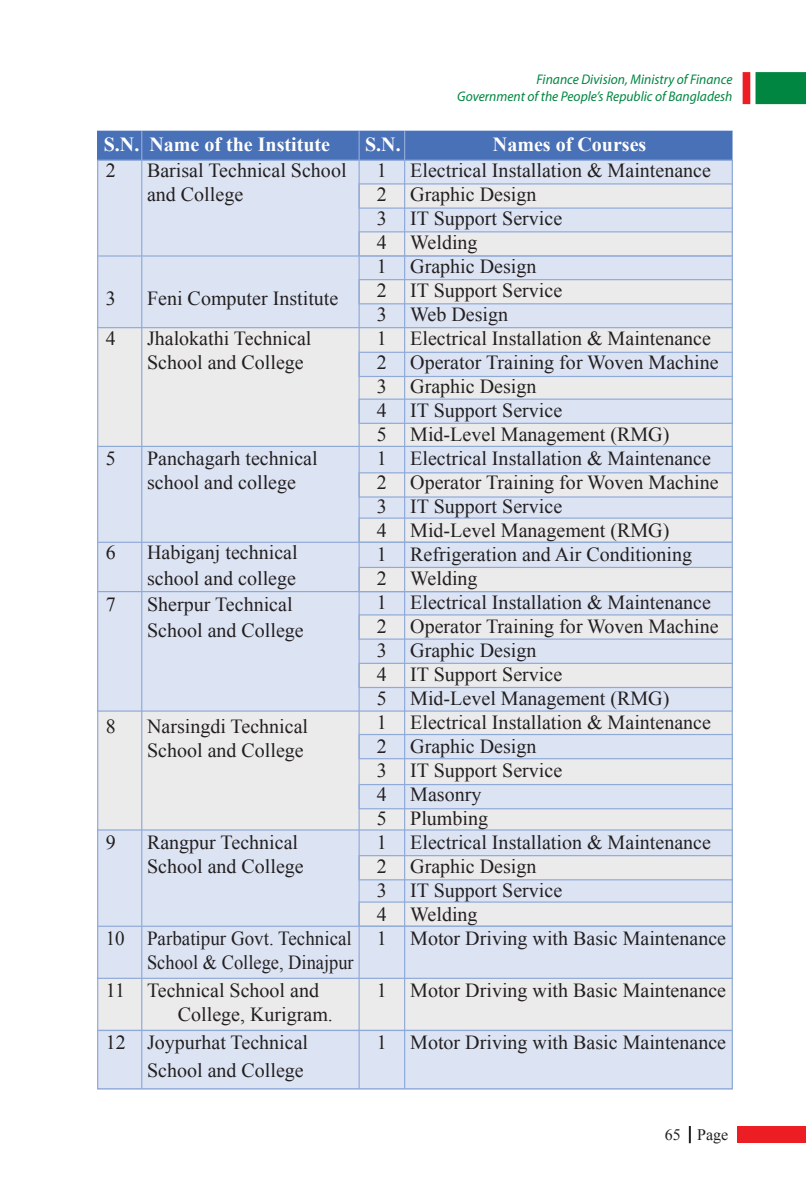
<style>
.page{position:relative;width:806px;height:1202px;background:#fff}
.page>*{position:absolute;margin:0;border:0;box-sizing:border-box;transform-origin:0 0}
.t1{font:20px/24px "Times New Roman";color:#231f20}
.t2{font:20px/24px "Times New Roman";color:#231f20;text-align:right;scale:.95 1}
.t3{font:700 20px "Times New Roman";color:#fff}
.t4{font:16px "Times New Roman";color:#231f20}
.t5{font:italic 14px/16.8px "Myriad Pro";color:#008641;text-align:right}
</style>
<div class="page">
<svg style="left:742px;top:72px;width:7px;height:32px"></svg>
<div style="left:755px;top:72px;width:50px;height:32px;background:#008641"></div>
<svg style="left:688px;top:1126px;width:2px;height:17px"></svg>
<div style="left:737px;top:1126px;width:68px;height:16px;background:#ed1d24"></div>
<div style="left:97px;top:130px;width:635px;height:959px;background:#ebebec;border:1px solid #90aad8"></div>
<div style="left:98px;top:131px;width:633px;height:29px;background:#4971b8"></div>
<div style="left:97px;top:160px;width:635px;height:168px;background:#dce4f4;border:1px solid #90aad8"></div>
<div style="left:97px;top:446px;width:635px;height:266px;background:#dce4f4;border:1px solid #90aad8"></div>
<div style="left:97px;top:829px;width:635px;height:150px;background:#dce4f4;border:1px solid #90aad8"></div>
<div style="left:97px;top:1030px;width:635px;height:59px;background:#dce4f4;border:1px solid #90aad8"></div>
<div style="left:358px;top:183px;width:374px;height:26px;background:#ebebec;border:1px solid #90aad8"></div>
<div style="left:358px;top:231px;width:374px;height:26px;background:#ebebec;border:1px solid #90aad8"></div>
<div style="left:358px;top:352px;width:374px;height:25px;background:#dce4f4;border:1px solid #90aad8"></div>
<div style="left:358px;top:399px;width:374px;height:25px;background:#dce4f4;border:1px solid #90aad8"></div>
<div style="left:358px;top:734px;width:374px;height:25px;background:#dce4f4;border:1px solid #90aad8"></div>
<div style="left:358px;top:784px;width:374px;height:25px;background:#dce4f4;border:1px solid #90aad8"></div>
<div style="left:358px;top:279px;width:374px;height:25px;background:#ebebec;border:1px solid #90aad8"></div>
<div style="left:358px;top:472px;width:374px;height:26px;background:#ebebec;border:1px solid #90aad8"></div>
<div style="left:358px;top:517px;width:374px;height:26px;background:#ebebec;border:1px solid #90aad8"></div>
<div style="left:358px;top:567px;width:374px;height:25px;background:#ebebec;border:1px solid #90aad8"></div>
<div style="left:358px;top:614px;width:374px;height:26px;background:#ebebec;border:1px solid #90aad8"></div>
<div style="left:358px;top:663px;width:374px;height:25px;background:#ebebec;border:1px solid #90aad8"></div>
<div style="left:358px;top:855px;width:374px;height:25px;background:#ebebec;border:1px solid #90aad8"></div>
<div style="left:358px;top:901px;width:374px;height:26px;background:#ebebec;border:1px solid #90aad8"></div>
<hr style="left:141px;top:131px;width:1px;height:958px;background:#90aad8">
<hr style="left:358px;top:131px;width:1px;height:958px;background:#90aad8">
<hr style="left:404px;top:131px;width:1px;height:958px;background:#90aad8">
<hr style="left:98px;top:255px;width:633px;height:2px;background:#90aad8">
<hr style="left:98px;top:542px;width:633px;height:1px;background:#90aad8">
<hr style="left:98px;top:591px;width:633px;height:1px;background:#90aad8">
<hr style="left:98px;top:926px;width:633px;height:1px;background:#90aad8">
<hr style="left:98px;top:1030px;width:633px;height:1px;background:#90aad8">
<p class="t5" style="left:457px;top:71px;width:276px">Finance Division, Ministry of Finance<br>Government of the People’s Republic of Bangladesh</p>
<p class="t3" style="left:104px;top:130px;width:228px">S.N. Name of the Institute</p>
<p class="t3" style="left:365px;top:130px;width:37px">S.N.</p>
<p class="t3" style="left:492px;top:130px;width:155px">Names of Courses</p>
<p class="t1" style="left:106px;top:158px;width:11px">2</p>
<p class="t1" style="left:147px;top:158px;width:201px">Barisal Technical School and College</p>
<p class="t1" style="left:376px;top:158px;width:350px">1 Electrical Installation &amp; Maintenance<br>2 Graphic Design<br>3 IT Support Service<br>4 Welding<br>1 Graphic Design<br>2 IT Support Service<br>3 Web Design<br>1 Electrical Installation &amp; Maintenance<br>2 Operator Training for Woven Machine<br>3 Graphic Design<br>4 IT Support Service<br>5 Mid-Level Management (RMG)<br>1 Electrical Installation &amp; Maintenance<br>2 Operator Training for Woven Machine<br>3 IT Support Service<br>4 Mid-Level Management (RMG)<br>1 Refrigeration and Air Conditioning<br>2 Welding<br>1 Electrical Installation &amp; Maintenance<br>2 Operator Training for Woven Machine<br>3 Graphic Design<br>4 IT Support Service<br>5 Mid-Level Management (RMG)<br>1 Electrical Installation &amp; Maintenance<br>2 Graphic Design<br>3 IT Support Service<br>4 Masonry<br>5 Plumbing<br>1 Electrical Installation &amp; Maintenance<br>2 Graphic Design<br>3 IT Support Service<br>4 Welding<br>1 Motor Driving with Basic Maintenance</p>
<p class="t1" style="left:376px;top:978px;width:350px">1 Motor Driving with Basic Maintenance</p>
<p class="t1" style="left:376px;top:1030px;width:350px">1 Motor Driving with Basic Maintenance</p>
<p class="t1" style="left:106px;top:286px;width:11px">3</p>
<p class="t1" style="left:147px;top:286px;width:193px">Feni Computer Institute</p>
<p class="t1" style="left:106px;top:326px;width:11px">4</p>
<p class="t1" style="left:147px;top:326px;width:166px">Jhalokathi Technical<br>School and College</p>
<p class="t1" style="left:106px;top:446px;width:11px">5</p>
<p class="t1" style="left:147px;top:446px;width:172px">Panchagarh technical school and college</p>
<p class="t1" style="left:106px;top:540px;width:11px">6</p>
<p class="t1" style="left:147px;top:539px;width:152px;line-height:26px">Habiganj technical school and college</p>
<p class="t1" style="left:106px;top:592px;width:11px">7</p>
<p class="t1" style="left:147px;top:591px;width:158px;line-height:26px">Sherpur Technical<br>School and College</p>
<p class="t1" style="left:106px;top:714px;width:11px">8</p>
<p class="t1" style="left:147px;top:714px;width:162px">Narsingdi Technical<br>School and College</p>
<p class="t1" style="left:106px;top:830px;width:11px">9</p>
<p class="t1" style="left:147px;top:830px;width:158px">Rangpur Technical<br>School and College</p>
<p class="t2" style="left:106px;top:926px;width:262px">10 Parbatipur Govt. Technical<br>School &amp; College, Dinajpur</p>
<p class="t1" style="left:178px;top:978px;width:156px;text-indent:-72px">11 Technical School and<br>College, Kurigram.</p>
<p class="t1" style="left:106px;top:1028px;width:204px;line-height:28px;text-align:right">12 Joypurhat Technical<br>School and College</p>
<p class="t4" style="left:664px;top:1124px;width:65px">65 Page</p>
</div>
